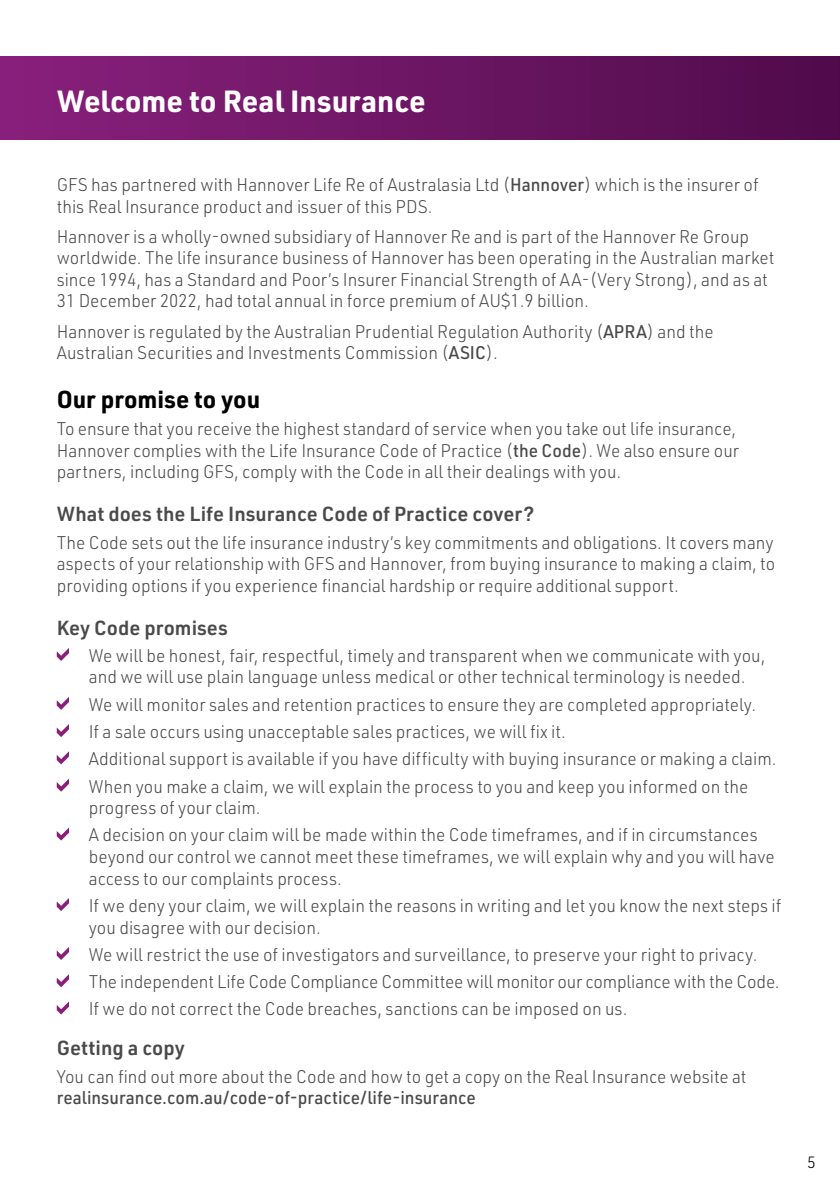
<style>
.page{position:relative;width:840px;height:1191px;background:#fff}
.page>*{position:absolute;margin:0;border:0;box-sizing:border-box;transform-origin:0 0}
.t1{font:700 30px "URWDIN";color:#fff}
.t2{font:700 24px "URWDIN";color:#000}
.t3{font:600 20px "URWDIN";color:#4a4a4b}
.t4{font:300 18px/21.6px "URWDIN";color:#4a4a4b;scale:.95 1}
.t5{font:500 18px "URWDIN";color:#4a4a4b;scale:.95 1}
.t6{font:300 16px "URWDIN";color:#000}
.s1{font-weight:500}
</style>
<div class="page">
<svg style="left:57px;top:648px;width:12px;height:13px"></svg>
<svg style="left:57px;top:697px;width:12px;height:13px"></svg>
<svg style="left:57px;top:724px;width:12px;height:13px"></svg>
<svg style="left:57px;top:751px;width:12px;height:13px"></svg>
<svg style="left:57px;top:778px;width:12px;height:13px"></svg>
<svg style="left:57px;top:827px;width:12px;height:13px"></svg>
<svg style="left:57px;top:898px;width:12px;height:13px"></svg>
<svg style="left:57px;top:947px;width:12px;height:13px"></svg>
<svg style="left:57px;top:974px;width:12px;height:13px"></svg>
<svg style="left:57px;top:1001px;width:12px;height:13px"></svg>
<div style="left:0;top:57px;width:839px;height:83px;background:linear-gradient(to right,#89217c,#500b4b)"></div>
<h1 class="t1" style="left:57px;top:80px;width:370px">Welcome to Real Insurance</h1>
<p class="t4" style="left:57px;top:173px;width:740px">GFS has partnered with Hannover Life Re of Australasia Ltd (<span class="s1">Hannover</span>) which is the insurer of this Real Insurance product and issuer of this PDS.</p>
<p class="t4" style="left:57px;top:225px;width:756px">Hannover is a wholly-owned subsidiary of Hannover Re and is part of the Hannover Re Group worldwide. The life insurance business of Hannover has been operating in the Australian market since 1994, has a Standard and Poor’s Insurer Financial Strength of AA-(Very Strong), and as at 31 December 2022, had total annual in force premium of AU$1.9 billion.</p>
<p class="t4" style="left:57px;top:320px;width:692px">Hannover is regulated by the Australian Prudential Regulation Authority (<span class="s1">APRA</span>) and the<br>Australian Securities and Investments Commission (<span class="s1">ASIC</span>).</p>
<h2 class="t2" style="left:57px;top:383px;width:205px">Our promise to you</h2>
<p class="t4" style="left:57px;top:417px;width:719px">To ensure that you receive the highest standard of service when you take out life insurance,<br>Hannover complies with the Life Insurance Code of Practice (<span class="s1">the Code</span>). We also ensure our partners, including GFS, comply with the Code in all their dealings with you.</p>
<p class="t3" style="left:57px;top:500px;width:479px">What does the Life Insurance Code of Practice cover?</p>
<p class="t4" style="left:57px;top:531px;width:757px;text-align:justify">The Code sets out the life insurance industry’s key commitments and obligations. It covers many aspects of your relationship with GFS and Hannover, from buying insurance to making a claim, to providing options if you experience financial hardship or require additional support.</p>
<p class="t3" style="left:57px;top:614px;width:173px">Key Code promises</p>
<p class="t4" style="left:89px;top:644px;width:713px">We will be honest, fair, respectful, timely and transparent when we communicate with you, and we will use plain language unless medical or other technical terminology is needed.</p>
<p class="t4" style="left:89px;top:690px;width:725px;line-height:27.2px">We will monitor sales and retention practices to ensure they are completed appropriately.<br>If a sale occurs using unacceptable sales practices, we will fix it.<br>Additional support is available if you have difficulty with buying insurance or making a claim.<br>When you make a claim, we will explain the process to you and keep you informed on the</p>
<p class="t4" style="left:89px;top:793px;width:705px;line-height:27.2px">progress of your claim.<br>A decision on your claim will be made within the Code timeframes, and if in circumstances</p>
<p class="t4" style="left:89px;top:845px;width:723px">beyond our control we cannot meet these timeframes, we will explain why and you will have access to our complaints process.</p>
<p class="t4" style="left:89px;top:894px;width:730px">If we deny your claim, we will explain the reasons in writing and let you know the next steps if you disagree with our decision.</p>
<p class="t4" style="left:89px;top:940px;width:728px;line-height:27.2px">We will restrict the use of investigators and surveillance, to preserve your right to privacy.<br>The independent Life Code Compliance Committee will monitor our compliance with the Code.<br>If we do not correct the Code breaches, sanctions can be imposed on us.</p>
<p class="t3" style="left:57px;top:1034px;width:130px">Getting a copy</p>
<p class="t4" style="left:57px;top:1065px;width:727px">You can find out more about the Code and how to get a copy on the Real Insurance website at</p>
<p class="t5" style="left:57px;top:1085px;width:442px">realinsurance.com.au/code-of-practice/life-insurance</p>
<p class="t6" style="left:806px;top:1152px;width:10px">5</p>
</div>
